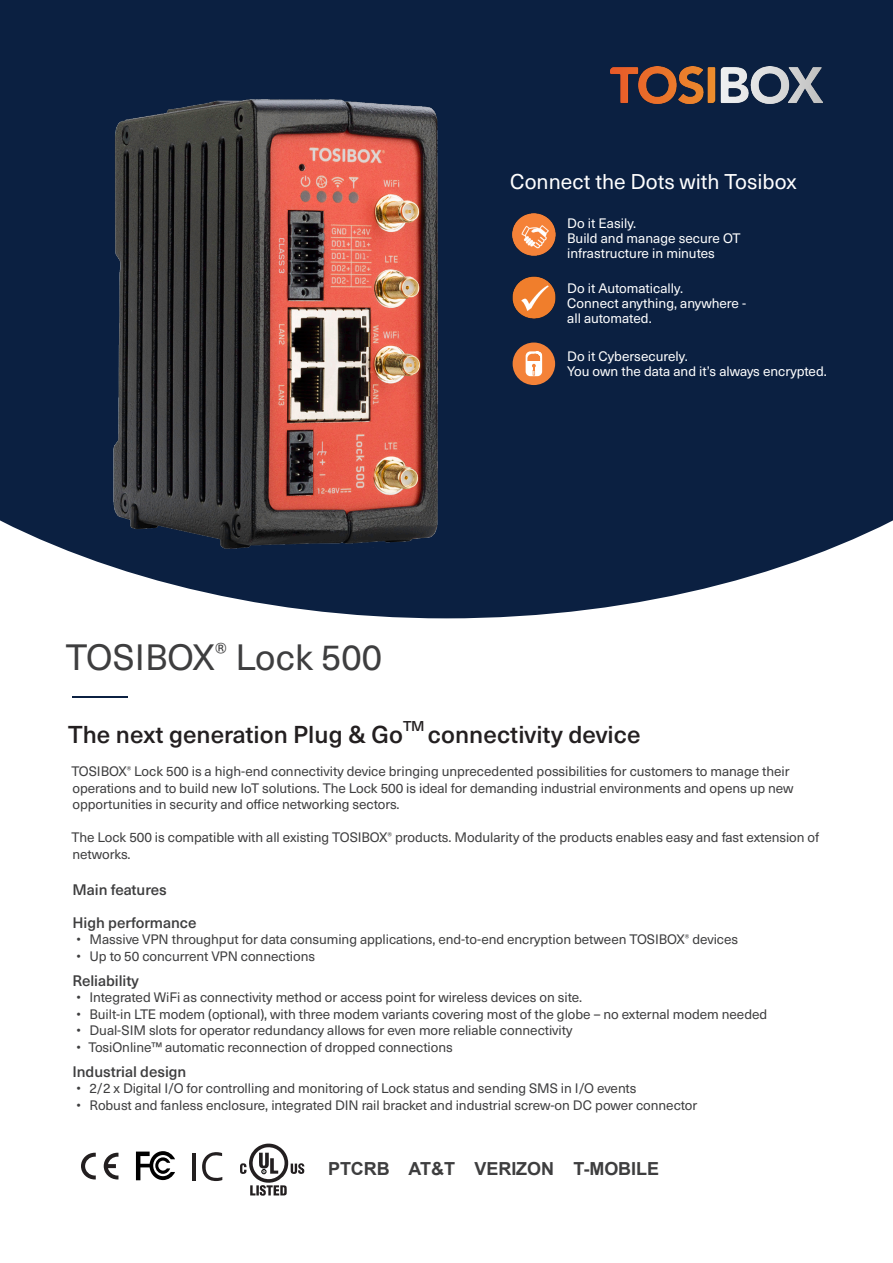
<style>
.page{position:relative;width:893px;height:1263px;background:#fff}
.page>*{position:absolute;margin:0;border:0;box-sizing:border-box;transform-origin:0 0}
.t1{font:36px "Neue Haas Unica";color:#3e3e3f}
.t2{font:500 24px "Neue Haas Unica";color:#231f20}
.t3{font:21px "Neue Haas Unica";color:#fff}
.Specs_leipis{font:700 18px "Arial";letter-spacing:-.005em;color:#3e3e3f}
.Bullarin_otsikko{font:500 15px "Neue Haas Unica";letter-spacing:-.005em;color:#3e3e3f}
.t4{font:500 13.95px "Neue Haas Unica";color:#231f20}
.t5{font:13.5px/16.5px "Neue Haas Unica";letter-spacing:-.005em;color:#3e3e3f}
.t6{font:13.5px/15px "Neue Haas Unica";color:#fff}
.t7{font:3.9px "Myriad Pro";color:#000}
</style>
<div class="page">
<svg style="left:0;top:0;width:893px;height:618px;background:#1d314f"></svg>
<hr style="left:72px;top:696px;width:56px;height:2px;background:#0b2041">
<img style="left:82px;top:71px;width:373px;height:491px">
<svg style="left:240px;top:1143px;width:64px;height:53px"></svg>
<svg style="left:81px;top:1153px;width:15px;height:26px"></svg>
<svg style="left:104px;top:1153px;width:14px;height:26px"></svg>
<svg style="left:136px;top:1151px;width:39px;height:29px"></svg>
<hr style="left:193px;top:1153px;width:3px;height:27px;background:#231f20">
<svg style="left:202px;top:1152px;width:20px;height:29px"></svg>
<div style="left:513px;top:342px;width:42px;height:43px;background:#f48238;border-radius:50%"></div>
<svg style="left:526px;top:351px;width:17px;height:25px"></svg>
<img style="left:610px;top:66px;width:213px;height:38px">
<img style="left:513px;top:213px;width:42px;height:43px">
<img style="left:513px;top:276px;width:42px;height:46px">
<p class="t1" style="left:66px;top:631px;width:318px">TOSIBOX<sup>®</sup> Lock 500</p>
<p class="t3" style="left:510px;top:166px;width:288px">Connect the Dots with Tosibox</p>
<p class="t6" style="left:567px;top:215px;width:71px">Do it Easily.</p>
<p class="t6" style="left:567px;top:230px;width:175px">Build and manage secure OT infrastructure in minutes</p>
<p class="t6" style="left:567px;top:280px;width:117px">Do it Automatically.</p>
<p class="t6" style="left:567px;top:295px;width:180px">Connect anything, anywhere - all automated.</p>
<p class="t6" style="left:567px;top:348px;width:122px">Do it Cybersecurely.</p>
<p class="t6" style="left:567px;top:363px;width:261px">You own the data and it’s always encrypted.</p>
<p class="t4" style="left:403px;top:715px;width:23px">TM</p>
<p class="t2" style="left:68px;top:717px;width:336px">The next generation Plug &amp; Go</p>
<p class="t2" style="left:428px;top:717px;width:214px">connectivity device</p>
<p class="t5" style="left:71px;top:762px;width:724px">TOSIBOX<sup>®</sup> Lock 500 is a high-end connectivity device bringing unprecedented possibilities for customers to manage their operations and to build new IoT solutions. The Lock 500 is ideal for demanding industrial environments and opens up new opportunities in security and office networking sectors.</p>
<p class="t5" style="left:71px;top:828px;width:749px">The Lock 500 is compatible with all existing TOSIBOX<sup>®</sup> products. Modularity of the products enables easy and fast extension of networks.</p>
<p class="Bullarin_otsikko" style="left:73px;top:878px;width:96px">Main features</p>
<p class="Bullarin_otsikko" style="left:73px;top:911px;width:125px">High performance</p>
<p class="t5" style="left:77px;top:930px;width:663px">• Massive VPN throughput for data consuming applications, end-to-end encryption between TOSIBOX<sup>®</sup> devices</p>
<p class="t5" style="left:77px;top:947px;width:240px">• Up to 50 concurrent VPN connections</p>
<p class="Bullarin_otsikko" style="left:73px;top:969px;width:68px">Reliability</p>
<p class="t5" style="left:77px;top:988px;width:507px">• Integrated WiFi as connectivity method or access point for wireless devices on site.</p>
<p class="t5" style="left:77px;top:1005px;width:692px">• Built-in LTE modem (optional), with three modem variants covering most of the globe – no external modem needed</p>
<p class="t5" style="left:77px;top:1021px;width:498px">• Dual-SIM slots for operator redundancy allows for even more reliable connectivity</p>
<p class="t5" style="left:77px;top:1038px;width:378px">• TosiOnline™ automatic reconnection of dropped connections</p>
<p class="Bullarin_otsikko" style="left:73px;top:1060px;width:115px">Industrial design</p>
<p class="t5" style="left:77px;top:1079px;width:561px">• 2/2 x Digital I/O for controlling and monitoring of Lock status and sending SMS in I/O events</p>
<p class="t5" style="left:77px;top:1096px;width:622px">• Robust and fanless enclosure, integrated DIN rail bracket and industrial screw-on DC power connector</p>
<p class="t7" style="left:263px;top:1169px;width:4px">R</p>
<p class="Specs_leipis" style="left:328px;top:1156px;width:332px">PTCRB AT&amp;T VERIZON T-MOBILE</p>
</div>
